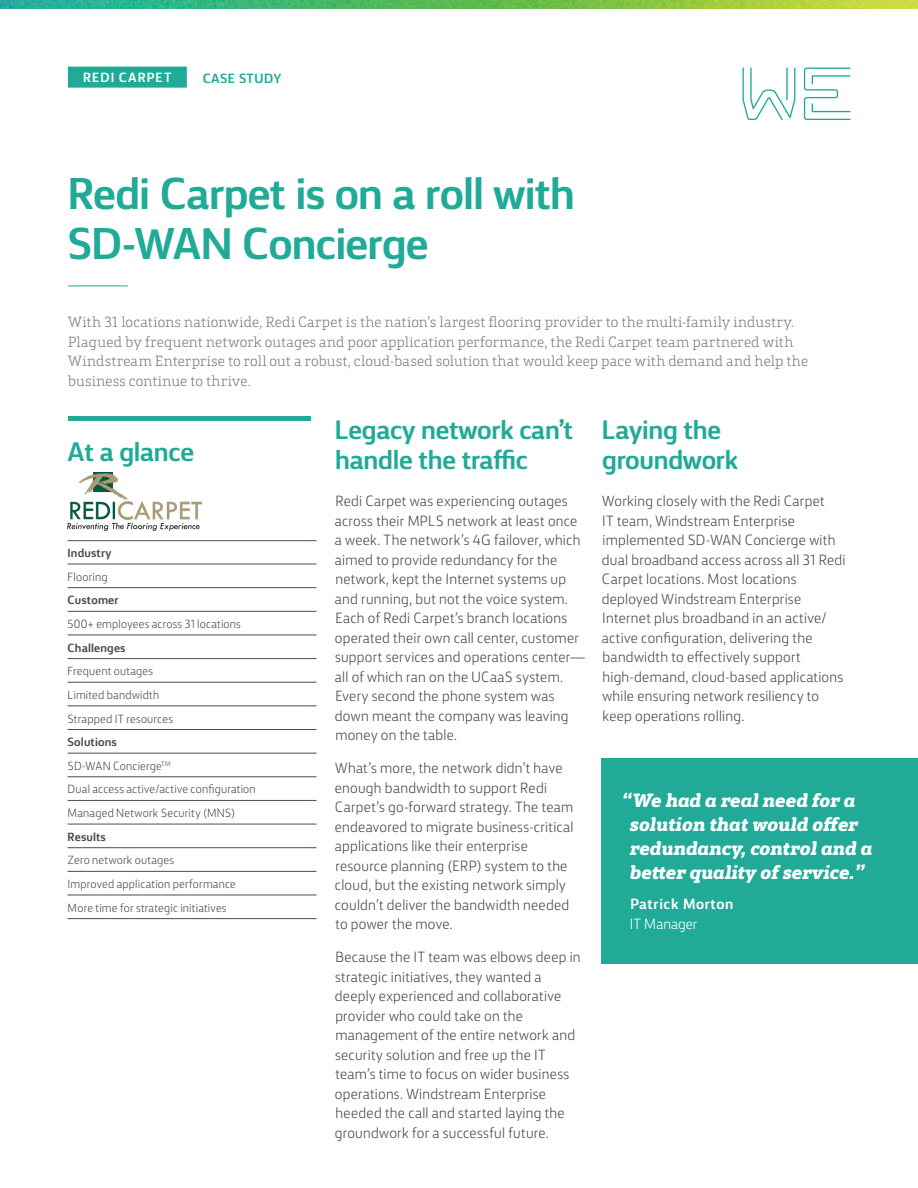
<style>
.page{position:relative;width:918px;height:1188px;background:#fff}
.page>*{position:absolute;margin:0;border:0;box-sizing:border-box;transform-origin:0 0}
.t1{font:700 45px/49.5px "FS Silas Sans";letter-spacing:-.02em;color:#20aa97}
.t2{font:700 27px/30px "FS Silas Sans";letter-spacing:-.01em;color:#20aa97}
.t3{font:italic 800 19.5px/24px "FS Silas Slab";letter-spacing:-.01em;color:#fff}
.t4{font:300 15px/19.5px "FS Silas Sans";letter-spacing:.015em;color:#474c55}
.t5{font:300 15px/19.5px "FS Silas Slab";letter-spacing:.005em;color:#797d82}
.t6{font:700 15px "FS Silas Sans";letter-spacing:.04em;color:#fff}
.t7{font:300 15px "FS Silas Sans";color:#fff}
.t8{font:700 13.5px "FS Silas Sans";letter-spacing:.08em;color:#fff}
.t9{font:700 13.5px "FS Silas Sans";letter-spacing:.03em;color:#20aa97}
.t10{font:300 12px/23.7px "FS Silas Sans";letter-spacing:.015em;color:#474c55}
.t11{font:700 12px "FS Silas Sans";letter-spacing:.015em;color:#474c55}
.s1{font-weight:700}
</style>
<div class="page">
<hr style="left:68px;top:540px;width:248px;height:1px;background:#474c55">
<hr style="left:68px;top:564px;width:248px;height:1px;background:#474c55">
<hr style="left:68px;top:587px;width:248px;height:1px;background:#474c55">
<hr style="left:68px;top:611px;width:248px;height:1px;background:#474c55">
<hr style="left:68px;top:635px;width:248px;height:1px;background:#474c55">
<hr style="left:68px;top:658px;width:248px;height:1px;background:#474c55">
<hr style="left:68px;top:682px;width:248px;height:1px;background:#474c55">
<hr style="left:68px;top:706px;width:248px;height:1px;background:#474c55">
<hr style="left:68px;top:729px;width:248px;height:1px;background:#474c55">
<hr style="left:68px;top:753px;width:248px;height:1px;background:#474c55">
<hr style="left:68px;top:777px;width:248px;height:1px;background:#474c55">
<hr style="left:68px;top:800px;width:248px;height:1px;background:#474c55">
<hr style="left:68px;top:824px;width:248px;height:1px;background:#474c55">
<hr style="left:68px;top:847px;width:248px;height:1px;background:#474c55">
<hr style="left:68px;top:871px;width:248px;height:1px;background:#474c55">
<hr style="left:68px;top:895px;width:248px;height:1px;background:#474c55">
<hr style="left:68px;top:918px;width:248px;height:1px;background:#474c55">
<img style="left:67px;top:472px;width:134px;height:59px">
<svg style="left:804px;top:68px;width:47px;height:52px"></svg>
<hr style="left:786px;top:67px;width:2px;height:33px;background:#20aa97">
<svg style="left:742px;top:68px;width:53px;height:52px"></svg>
<hr style="left:68px;top:286px;width:60px;height:1px;background:#20aa97">
<img style="left:0;top:0;width:918px;height:9px">
<div style="left:68px;top:67px;width:119px;height:21px;background:#20aa97"></div>
<div style="left:68px;top:416px;width:243px;height:5px;background:#20aa97"></div>
<div style="left:602px;top:758px;width:316px;height:205px;background:#20aa97"></div>
<p class="t8" style="left:83px;top:66px;width:90px">REDI CARPET</p>
<p class="t9" style="left:203px;top:66px;width:80px">CASE STUDY</p>
<h1 class="t1" style="left:68px;top:165px;width:509px">Redi Carpet is on a roll with<br>SD-WAN Concierge</h1>
<p class="t5" style="left:68px;top:311px;width:742px">With 31 locations nationwide, Redi Carpet is the nation’s largest flooring provider to the multi-family industry.<br>Plagued by frequent network outages and poor application performance, the Redi Carpet team partnered with Windstream Enterprise to roll out a robust, cloud-based solution that would keep pace with demand and help the business continue to thrive.</p>
<h2 class="t2" style="left:68px;top:434px;width:128px">At a glance</h2>
<p class="t11" style="left:68px;top:543px;width:45px">Industry</p>
<p class="t10" style="left:68px;top:564px;width:42px">Flooring</p>
<p class="t11" style="left:68px;top:590px;width:53px">Customer</p>
<p class="t10" style="left:68px;top:611px;width:175px">500+ employees across 31 locations</p>
<p class="t11" style="left:68px;top:637px;width:59px">Challenges</p>
<p class="t10" style="left:68px;top:658px;width:107px">Frequent outages<br>Limited bandwidth<br>Strapped IT resources</p>
<p class="t10" style="left:68px;top:729px;width:190px"><span class="s1">Solutions<br></span>SD-WAN Concierge<sup>TM<br></sup>Dual access active/active configuration<br>Managed Network Security (MNS)</p>
<p class="t11" style="left:68px;top:826px;width:40px">Results</p>
<p class="t10" style="left:68px;top:848px;width:170px">Zero network outages<br>Improved application performance<br>More time for strategic initiatives</p>
<h2 class="t2" style="left:335px;top:412px;width:240px">Legacy network can’t handle the traffic</h2>
<p class="t4" style="left:335px;top:490px;width:252px">Redi Carpet was experiencing outages across their MPLS network at least once a week. The network’s 4G failover, which aimed to provide redundancy for the network, kept the Internet systems up and running, but not the voice system.<br>Each of Redi Carpet’s branch locations operated their own call center, customer support services and operations center— all of which ran on the UCaaS system.<br>Every second the phone system was down meant the company was leaving money on the table.</p>
<p class="t4" style="left:335px;top:757px;width:240px">What’s more, the network didn’t have enough bandwidth to support Redi Carpet’s go-forward strategy. The team endeavored to migrate business-critical applications like their enterprise resource planning (ERP) system to the cloud, but the existing network simply couldn’t deliver the bandwidth needed to power the move.</p>
<p class="t4" style="left:335px;top:946px;width:247px">Because the IT team was elbows deep in strategic initiatives, they wanted a deeply experienced and collaborative provider who could take on the management of the entire network and security solution and free up the IT team’s time to focus on wider business operations. Windstream Enterprise heeded the call and started laying the groundwork for a successful future.</p>
<h2 class="t2" style="left:602px;top:412px;width:138px">Laying the groundwork</h2>
<p class="t4" style="left:602px;top:490px;width:245px">Working closely with the Redi Carpet<br>IT team, Windstream Enterprise implemented SD-WAN Concierge with dual broadband access across all 31 Redi Carpet locations. Most locations deployed Windstream Enterprise Internet plus broadband in an active/ active configuration, delivering the bandwidth to effectively support high-demand, cloud-based applications while ensuring network resiliency to keep operations rolling.</p>
<h3 class="t3" style="left:629px;top:787px;width:244px;text-indent:-8px">“We had a real need for a solution that would offer redundancy, control and a better quality of service.”</h3>
<p class="t6" style="left:630px;top:891px;width:105px">Patrick Morton</p>
<p class="t7" style="left:630px;top:912px;width:69px">IT Manager</p>
</div>
